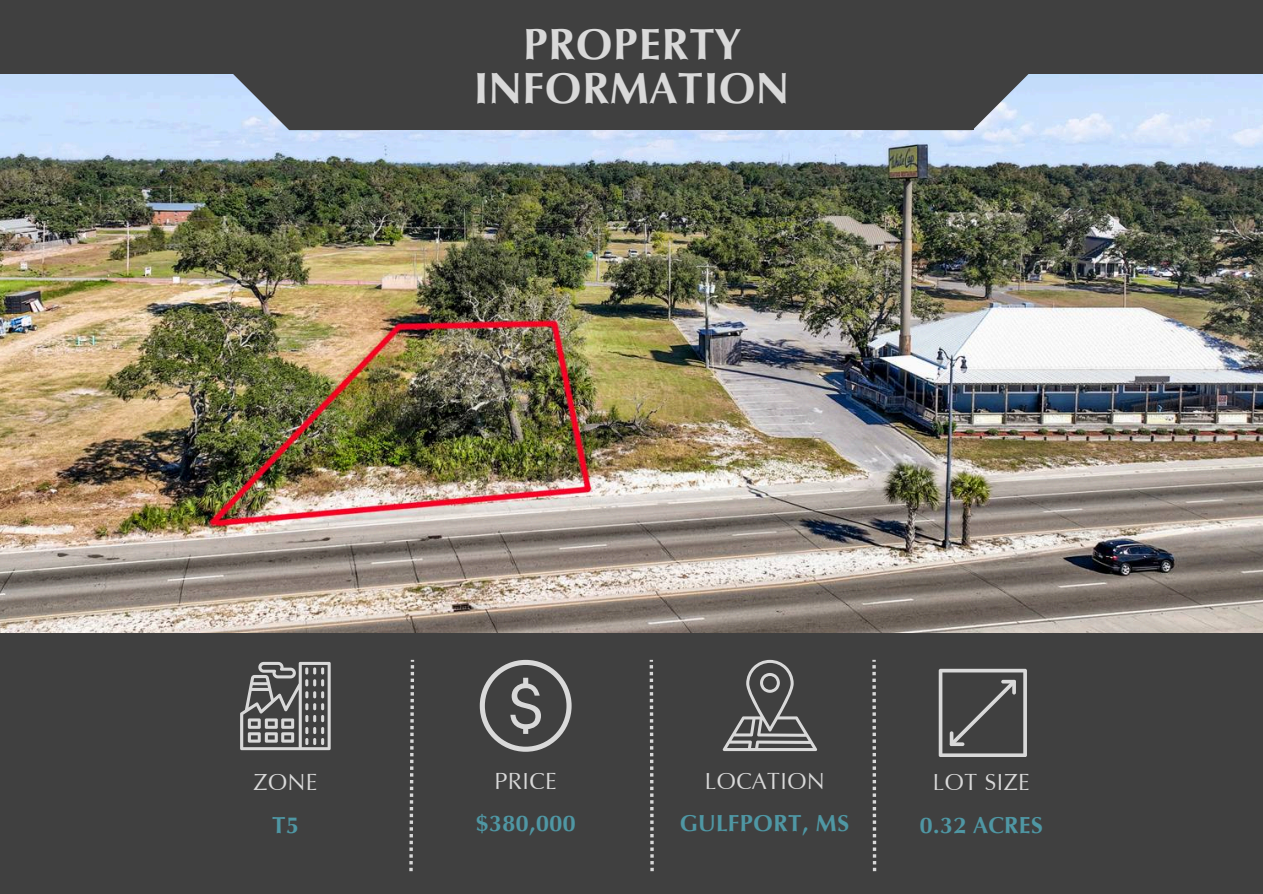
<style>
.page{position:relative;width:1263px;height:894px;background:#fff}
.page>*{position:absolute;margin:0;border:0;box-sizing:border-box;transform-origin:0 0}
.t1{font:700 44.85px/43.8px "Vera Humana 95";letter-spacing:.025em;color:#d9d9d9;text-align:center}
.t2{font:700 23.85px "Vera Humana 95";letter-spacing:.02em;color:#4f97a4}
.t3{font:23.85px "Vera Humana 95";letter-spacing:.02em;color:#d9d9d9}
</style>
<div class="page">
<div style="left:0;top:0;width:1263px;height:893px;background:#404040"></div>
<img style="left:0;top:74px;width:1263px;height:558px">
<div style="left:290px;top:18px;width:683px;height:112px;background:#404040"></div>
<svg style="left:973px;top:74px;width:63px;height:56px"></svg>
<svg style="left:225px;top:74px;width:65px;height:56px"></svg>
<svg style="left:480px;top:659px;width:92px;height:92px"></svg>
<svg style="left:650px;top:659px;width:4px;height:211px"></svg>
<svg style="left:723px;top:659px;width:94px;height:91px"></svg>
<svg style="left:872px;top:659px;width:4px;height:211px"></svg>
<svg style="left:409px;top:659px;width:5px;height:211px"></svg>
<svg style="left:939px;top:668px;width:87px;height:88px"></svg>
<svg style="left:240px;top:661px;width:91px;height:89px"></svg>
<h1 class="t1" style="left:474px;top:26px;width:316px">PROPERTY<br>INFORMATION</h1>
<p class="t3" style="left:254px;top:772px;width:65px">ZONE</p>
<h3 class="t2" style="left:272px;top:815px;width:28px">T5</h3>
<p class="t3" style="left:495px;top:770px;width:64px">PRICE</p>
<h3 class="t2" style="left:476px;top:813px;width:101px">$380,000</h3>
<h2 class="t3" style="left:705px;top:770px;width:121px">LOCATION</h2>
<p class="t2" style="left:680px;top:813px;width:170px">GULFPORT, MS</p>
<h3 class="t3" style="left:933px;top:772px;width:98px">LOT SIZE</h3>
<p class="t2" style="left:920px;top:815px;width:125px">0.32 ACRES</p>
</div>
